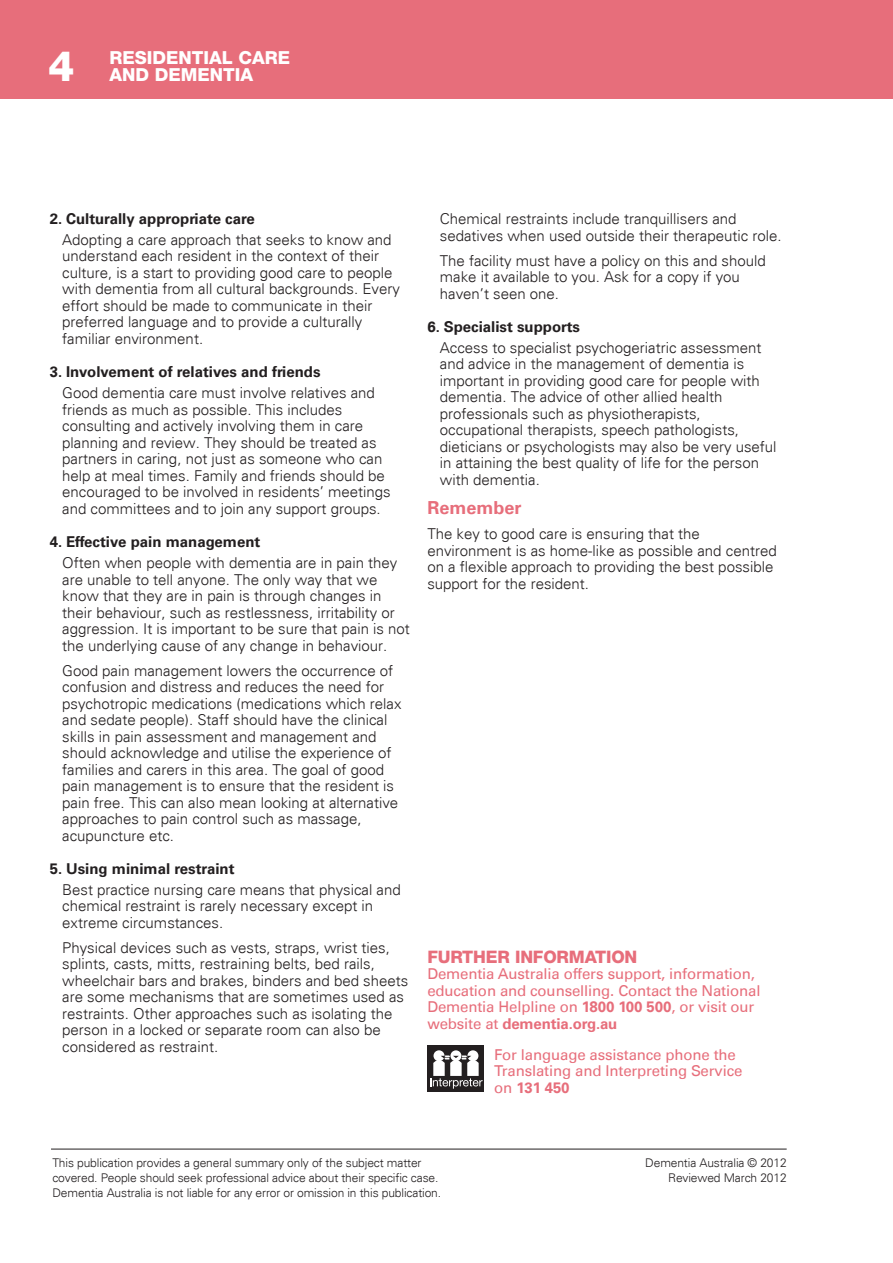
<style>
.page{position:relative;width:893px;height:1263px;background:#fff}
.page>*{position:absolute;margin:0;border:0;box-sizing:border-box;transform-origin:0 0}
.Heading_Large{font:800 42px "Helvetica Neue LT Std";color:#fff}
.FactSheet_Subtitle{font:800 18px "Helvetica Neue LT Std";color:#fff}
.Subheading_Intro_Sma{font:700 18px "Univers LT Std";color:#e76e7b}
.FactSheet_Subtitle-2{font:800 17.25px "Helvetica Neue LT Std";letter-spacing:-.01em;color:#e76e7b}
.minor_headin{font:300 15px/16.5px "Univers";color:#231f20}
.FactSheet_Subtitle-3{font:15px/16.5px "Univers LT Std";letter-spacing:-.01em;color:#e76e7b}
.minor_headin-2{font:700 15px "Univers LT Std";color:#231f20}
.Body_Copy{font:300 12px/15px "Univers";letter-spacing:-.01em;color:#231f20}
.s1{font-weight:700}
</style>
<div class="page">
<hr style="left:51px;top:1149px;width:736px;height:1px;background:#231f20">
<div style="left:0;top:0;width:893px;height:99px;background:#e76e7b"></div>
<div style="left:427px;top:1046px;width:57px;height:46px;background:#231f20"></div>
<div style="left:467px;top:1050px;width:11px;height:11px;background:#fff;border-radius:50%"></div>
<div style="left:433px;top:1050px;width:11px;height:11px;background:#fff;border-radius:50%"></div>
<div style="left:450px;top:1050px;width:11px;height:11px;background:#fff;border-radius:50%"></div>
<svg style="left:430px;top:1055px;width:53px;height:34px"></svg>
<p class="Heading_Large" style="left:48px;top:41px;width:28px">4</p>
<p class="FactSheet_Subtitle" style="left:109px;top:46px;width:182px">RESIDENTIAL CARE</p>
<p class="FactSheet_Subtitle" style="left:109px;top:64px;width:145px">AND DEMENTIA</p>
<p class="minor_headin-2" style="left:50px;top:210px;width:206px">2. Culturally appropriate care</p>
<p class="minor_headin" style="left:62px;top:231px;width:339px">Adopting a care approach that seeks to know and understand each resident in the context of their culture, is a start to providing good care to people with dementia from all cultural backgrounds. Every effort should be made to communicate in their preferred language and to provide a culturally familiar environment.</p>
<p class="minor_headin-2" style="left:50px;top:363px;width:272px">3. Involvement of relatives and friends</p>
<p class="minor_headin" style="left:62px;top:385px;width:330px">Good dementia care must involve relatives and friends as much as possible. This includes consulting and actively involving them in care planning and review. They should be treated as partners in caring, not just as someone who can help at meal times. Family and friends should be encouraged to be involved in residents’ meetings and committees and to join any support groups.</p>
<p class="minor_headin-2" style="left:50px;top:533px;width:212px">4. Effective pain management</p>
<p class="minor_headin" style="left:62px;top:554px;width:349px">Often when people with dementia are in pain they are unable to tell anyone. The only way that we know that they are in pain is through changes in their behaviour, such as restlessness, irritability or aggression. It is important to be sure that pain is not the underlying cause of any change in behaviour.</p>
<p class="minor_headin" style="left:62px;top:662px;width:341px">Good pain management lowers the occurrence of confusion and distress and reduces the need for psychotropic medications (medications which relax and sedate people). Staff should have the clinical skills in pain assessment and management and should acknowledge and utilise the experience of families and carers in this area. The goal of good pain management is to ensure that the resident is pain free. This can also mean looking at alternative approaches to pain control such as massage, acupuncture etc.</p>
<p class="minor_headin-2" style="left:50px;top:860px;width:186px">5. Using minimal restraint</p>
<p class="minor_headin" style="left:62px;top:881px;width:340px">Best practice nursing care means that physical and chemical restraint is rarely necessary except in extreme circumstances.</p>
<p class="minor_headin" style="left:62px;top:939px;width:347px">Physical devices such as vests, straps, wrist ties, splints, casts, mitts, restraining belts, bed rails, wheelchair bars and brakes, binders and bed sheets are some mechanisms that are sometimes used as restraints. Other approaches such as isolating the person in a locked or separate room can also be considered as restraint.</p>
<p class="minor_headin" style="left:440px;top:211px;width:343px">Chemical restraints include tranquillisers and sedatives when used outside their therapeutic role.</p>
<p class="minor_headin" style="left:440px;top:252px;width:327px">The facility must have a policy on this and should make it available to you. Ask for a copy if you haven’t seen one.</p>
<p class="minor_headin-2" style="left:427px;top:318px;width:154px">6. Specialist supports</p>
<p class="minor_headin" style="left:440px;top:339px;width:338px">Access to specialist psychogeriatric assessment and advice in the management of dementia is important in providing good care for people with dementia. The advice of other allied health professionals such as physiotherapists, occupational therapists, speech pathologists, dieticians or psychologists may also be very useful in attaining the best quality of life for the person with dementia.</p>
<p class="Subheading_Intro_Sma" style="left:427px;top:497px;width:96px">Remember</p>
<p class="minor_headin" style="left:427px;top:526px;width:351px">The key to good care is ensuring that the environment is as home-like as possible and centred on a flexible approach to providing the best possible support for the resident.</p>
<p class="FactSheet_Subtitle-2" style="left:427px;top:946px;width:212px">FURTHER INFORMATION</p>
<p class="FactSheet_Subtitle-3" style="left:427px;top:965px;width:335px">Dementia Australia offers support, information, education and counselling. Contact the National Dementia Helpline on <span class="s1">1800 100 500</span>, or visit our website at <span class="s1">dementia.org.au</span></p>
<p class="FactSheet_Subtitle-3" style="left:494px;top:1046px;width:250px">For language assistance phone the<br>Translating and Interpreting Service on <span class="s1">131 450</span></p>
<p class="Body_Copy" style="left:52px;top:1156px;width:390px">This publication provides a general summary only of the subject matter covered. People should seek professional advice about their specific case.<br>Dementia Australia is not liable for any error or omission in this publication.</p>
<p class="Body_Copy" style="left:645px;top:1156px;width:143px;text-align:right">Dementia Australia © 2012<br>Reviewed March 2012</p>
</div>
